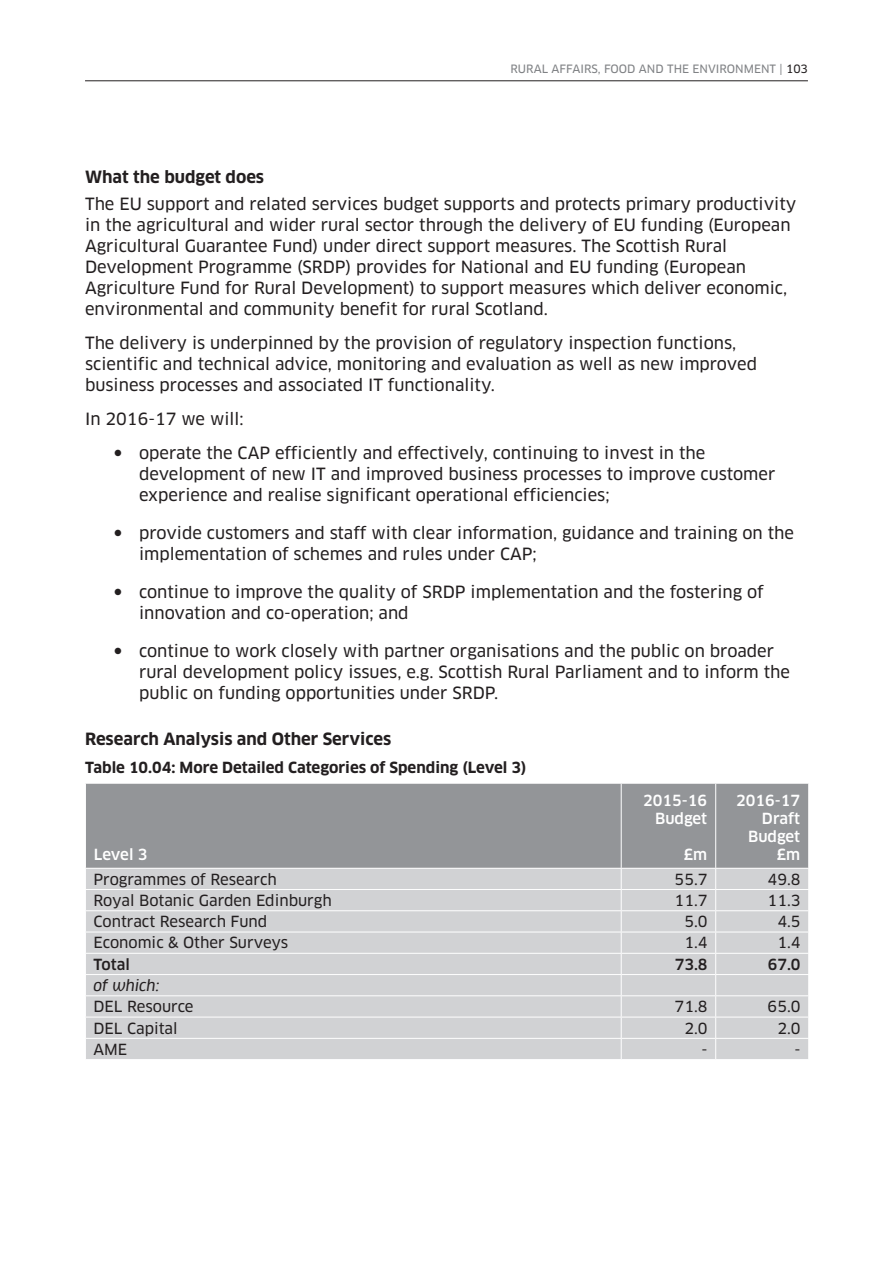
<style>
.page{position:relative;width:893px;height:1263px;background:#fff}
.page>*{position:absolute;margin:0;border:0;box-sizing:border-box;transform-origin:0 0}
.t1{font:16.5px/21px "Clan News";color:#231f20}
.t2{font:700 16.5px "Clan";color:#231f20}
.t3{font:15px "Clan News";color:#231f20}
.t4{font:700 15px "Clan";color:#231f20}
.t5{font:500 15px/18px "Clan";color:#fff;text-align:right}
.t6{font:500 15px "Clan";letter-spacing:-.005em;color:#231f20}
.t7{font:15px "Clan News Ita";color:#231f20}
.t8{font:11.25px "Clan News";color:#808285}
.s1{color:#231f20}
</style>
<div class="page">
<hr style="left:85px;top:80px;width:723px;height:1px;background:#231f20">
<div style="left:86px;top:784px;width:722px;height:84px;background:#939598"></div>
<div style="left:86px;top:869px;width:722px;height:190px;background:#d1d2d4"></div>
<hr style="left:621px;top:783px;width:1px;height:85px;background:#fff">
<hr style="left:715px;top:783px;width:1px;height:85px;background:#fff">
<hr style="left:85px;top:889px;width:536px;height:1px;background:#fff">
<hr style="left:621px;top:889px;width:95px;height:1px;background:#fff">
<hr style="left:716px;top:889px;width:93px;height:1px;background:#fff">
<hr style="left:85px;top:910px;width:536px;height:1px;background:#fff">
<hr style="left:621px;top:910px;width:95px;height:1px;background:#fff">
<hr style="left:716px;top:910px;width:93px;height:1px;background:#fff">
<hr style="left:85px;top:932px;width:536px;height:1px;background:#fff">
<hr style="left:621px;top:932px;width:95px;height:1px;background:#fff">
<hr style="left:716px;top:932px;width:93px;height:1px;background:#fff">
<hr style="left:85px;top:953px;width:536px;height:1px;background:#fff">
<hr style="left:621px;top:953px;width:95px;height:1px;background:#fff">
<hr style="left:716px;top:953px;width:93px;height:1px;background:#fff">
<hr style="left:85px;top:974px;width:536px;height:1px;background:#fff">
<hr style="left:621px;top:974px;width:95px;height:1px;background:#fff">
<hr style="left:716px;top:974px;width:93px;height:1px;background:#fff">
<hr style="left:85px;top:995px;width:536px;height:1px;background:#fff">
<hr style="left:621px;top:995px;width:95px;height:1px;background:#fff">
<hr style="left:716px;top:995px;width:93px;height:1px;background:#fff">
<hr style="left:85px;top:1017px;width:536px;height:1px;background:#fff">
<hr style="left:621px;top:1017px;width:95px;height:1px;background:#fff">
<hr style="left:716px;top:1017px;width:93px;height:1px;background:#fff">
<hr style="left:85px;top:1038px;width:536px;height:1px;background:#fff">
<hr style="left:621px;top:1038px;width:95px;height:1px;background:#fff">
<svg style="left:621px;top:869px;width:1px;height:190px"></svg>
<hr style="left:716px;top:1038px;width:93px;height:1px;background:#fff">
<svg style="left:715px;top:869px;width:1px;height:190px"></svg>
<p class="t8" style="left:511px;top:61px;width:299px">RURAL AFFAIRS, FOOD AND THE ENVIRONMENT | <span class="s1">103</span></p>
<p class="t2" style="left:85px;top:167px;width:181px">What the budget does</p>
<p class="t1" style="left:85px;top:194px;width:713px">The EU support and related services budget supports and protects primary productivity in the agricultural and wider rural sector through the delivery of EU funding (European Agricultural Guarantee Fund) under direct support measures. The Scottish Rural Development Programme (SRDP) provides for National and EU funding (European Agriculture Fund for Rural Development) to support measures which deliver economic, environmental and community benefit for rural Scotland.</p>
<p class="t1" style="left:85px;top:333px;width:673px">The delivery is underpinned by the provision of regulatory inspection functions, scientific and technical advice, monitoring and evaluation as well as new improved business processes and associated IT functionality.</p>
<p class="t1" style="left:139px;top:402px;width:568px;line-height:33.8px;text-indent:-54px">In 2016-17 we will:<br>operate the CAP efficiently and effectively, continuing to invest in the</p>
<p class="t1" style="left:139px;top:463px;width:638px">development of new IT and improved business processes to improve customer experience and realise significant operational efficiencies;</p>
<p class="t1" style="left:139px;top:522px;width:656px">provide customers and staff with clear information, guidance and training on the implementation of schemes and rules under CAP;</p>
<p class="t1" style="left:139px;top:581px;width:626px">continue to improve the quality of SRDP implementation and the fostering of innovation and co-operation; and</p>
<p class="t1" style="left:139px;top:640px;width:652px">continue to work closely with partner organisations and the public on broader rural development policy issues, e.g. Scottish Rural Parliament and to inform the public on funding opportunities under SRDP.</p>
<p class="t2" style="left:85px;top:729px;width:308px">Research Analysis and Other Services</p>
<p class="t4" style="left:85px;top:758px;width:443px">Table 10.04: More Detailed Categories of Spending (Level 3)</p>
<p class="t5" style="left:94px;top:845px;width:55px">Level 3</p>
<p class="t5" style="left:643px;top:791px;width:66px">2015-16<br>Budget</p>
<p class="t5" style="left:684px;top:845px;width:25px">£m</p>
<p class="t5" style="left:736px;top:791px;width:66px">2016-17<br>Draft<br>Budget £m</p>
<p class="t3" style="left:94px;top:870px;width:185px">Programmes of Research</p>
<p class="t3" style="left:675px;top:870px;width:34px">55.7</p>
<p class="t3" style="left:768px;top:870px;width:34px">49.8</p>
<p class="t3" style="left:94px;top:891px;width:240px">Royal Botanic Garden Edinburgh</p>
<p class="t3" style="left:675px;top:891px;width:34px">11.7</p>
<p class="t3" style="left:768px;top:891px;width:34px">11.3</p>
<p class="t3" style="left:94px;top:912px;width:175px">Contract Research Fund</p>
<p class="t3" style="left:684px;top:912px;width:25px">5.0</p>
<p class="t3" style="left:777px;top:912px;width:25px">4.5</p>
<p class="t3" style="left:94px;top:934px;width:196px">Economic &amp; Other Surveys</p>
<p class="t3" style="left:684px;top:934px;width:25px">1.4</p>
<p class="t3" style="left:777px;top:934px;width:25px">1.4</p>
<p class="t6" style="left:94px;top:955px;width:38px">Total</p>
<p class="t6" style="left:675px;top:955px;width:34px">73.8</p>
<p class="t6" style="left:768px;top:955px;width:34px">67.0</p>
<p class="t7" style="left:94px;top:977px;width:67px">of which:</p>
<p class="t3" style="left:94px;top:997px;width:102px">DEL Resource</p>
<p class="t3" style="left:675px;top:997px;width:34px">71.8</p>
<p class="t3" style="left:768px;top:997px;width:34px">65.0</p>
<p class="t3" style="left:94px;top:1019px;width:86px">DEL Capital</p>
<p class="t3" style="left:684px;top:1019px;width:25px">2.0</p>
<p class="t3" style="left:777px;top:1019px;width:25px">2.0</p>
<p class="t3" style="left:94px;top:1040px;width:35px">AME</p>
<p class="t3" style="left:701px;top:1040px;width:8px">-</p>
<p class="t3" style="left:794px;top:1040px;width:8px">-</p>
</div>
